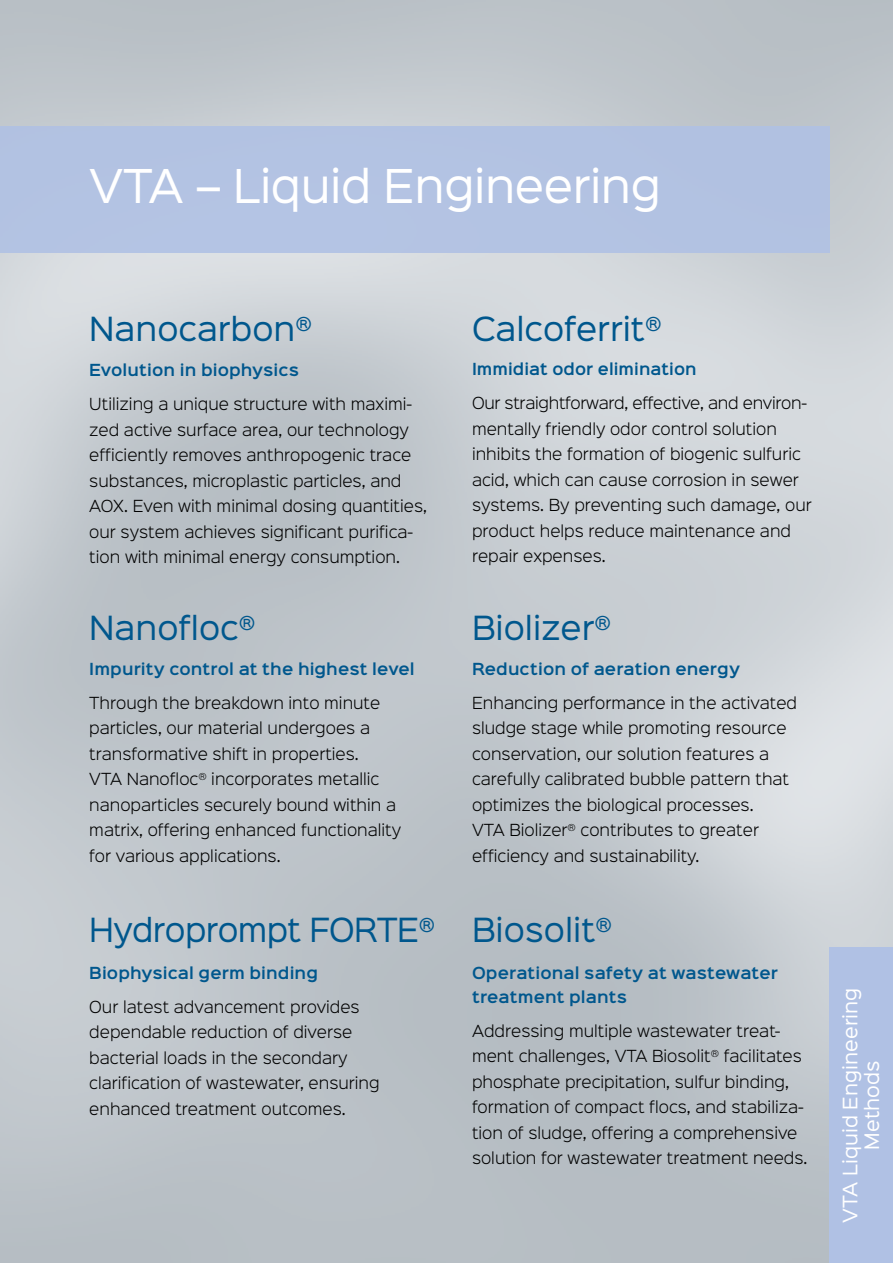
<style>
.page{position:relative;width:893px;height:1263px;background:#fff}
.page>*{position:absolute;margin:0;border:0;box-sizing:border-box;transform-origin:0 0}
.t1{font:42px "Sinkin Sans 400";letter-spacing:-.01em;color:#fff}
.t2{font:30px "Sinkin Sans 400";color:#00578d}
.t3{font:30px "Sinkin Sans 400";letter-spacing:-.02em;color:#00578d}
.t4{font:18px/21.6px "Sinkin Sans 400";color:#fff;text-align:center}
.t5{font:300 15px/25.5px "Sinkin Sans 300";color:#000}
.t6{font:600 15px/24px "Sinkin Sans 600";letter-spacing:.005em;color:#00578d}
</style>
<div class="page">
<div style="left:829px;top:947px;width:64px;height:316px;background:#b0c1e4"></div>
<div style="left:0;top:126px;width:829px;height:127px;background:#b0c1e4"></div>
<h1 class="t1" style="left:89px;top:151px;width:573px">VTA – Liquid Engineering</h1>
<h2 class="t2" style="left:89px;top:304px;width:224px">Nanocarbon<sup>®</sup></h2>
<p class="t6" style="left:89px;top:357px;width:211px">Evolution in biophysics</p>
<p class="t5" style="left:89px;top:390px;width:339px">Utilizing a unique structure with maximi&shy;zed active surface area, our technology efficiently removes anthropogenic trace substances, microplastic particles, and AOX. Even with minimal dosing quantities, our system achieves significant purifica&shy;tion with minimal energy consumption.</p>
<h2 class="t2" style="left:89px;top:603px;width:167px">Nanofloc<sup>®</sup></h2>
<p class="t6" style="left:89px;top:656px;width:327px">Impurity control at the highest level</p>
<p class="t5" style="left:89px;top:689px;width:313px">Through the breakdown into minute particles, our material undergoes a transformative shift in properties.<br>VTA Nanofloc<sup>®</sup> incorporates metallic nanoparticles securely bound within a matrix, offering enhanced functionality for various applications.</p>
<h2 class="t3" style="left:89px;top:904px;width:347px">Hydroprompt FORTE<sup>®</sup></h2>
<p class="t6" style="left:89px;top:959px;width:230px">Biophysical germ binding</p>
<p class="t5" style="left:89px;top:993px;width:292px">Our latest advancement provides dependable reduction of diverse bacterial loads in the secondary clarification of wastewater, ensuring enhanced treatment outcomes.</p>
<h2 class="t2" style="left:472px;top:304px;width:191px">Calcoferrit<sup>®</sup></h2>
<p class="t6" style="left:472px;top:356px;width:226px">Immidiat odor elimination</p>
<p class="t5" style="left:472px;top:389px;width:341px">Our straightforward, effective, and environ&shy;mentally friendly odor control solution inhibits the formation of biogenic sulfuric acid, which can cause corrosion in sewer systems. By preventing such damage, our product helps reduce maintenance and repair expenses.</p>
<h2 class="t2" style="left:472px;top:603px;width:140px">Biolizer<sup>®</sup></h2>
<p class="t6" style="left:472px;top:656px;width:270px">Reduction of aeration energy</p>
<p class="t5" style="left:472px;top:689px;width:327px">Enhancing performance in the activated sludge stage while promoting resource conservation, our solution features a carefully calibrated bubble pattern that optimizes the biological processes.<br>VTA Biolizer<sup>®</sup> contributes to greater efficiency and sustainability.</p>
<h2 class="t2" style="left:472px;top:904px;width:142px">Biosolit<sup>®</sup></h2>
<p class="t6" style="left:472px;top:959px;width:307px">Operational safety at wastewater treatment plants</p>
<p class="t5" style="left:472px;top:1017px;width:337px">Addressing multiple wastewater treat&shy;ment challenges, VTA Biosolit<sup>®</sup> facilitates phosphate precipitation, sulfur binding, formation of compact flocs, and stabiliza&shy;tion of sludge, offering a comprehensive solution for wastewater treatment needs.</p>
<p class="t4" style="left:838px;top:1222px;width:237px;rotate:-90deg">VTA Liquid Engineering<br>Methods</p>
</div>
